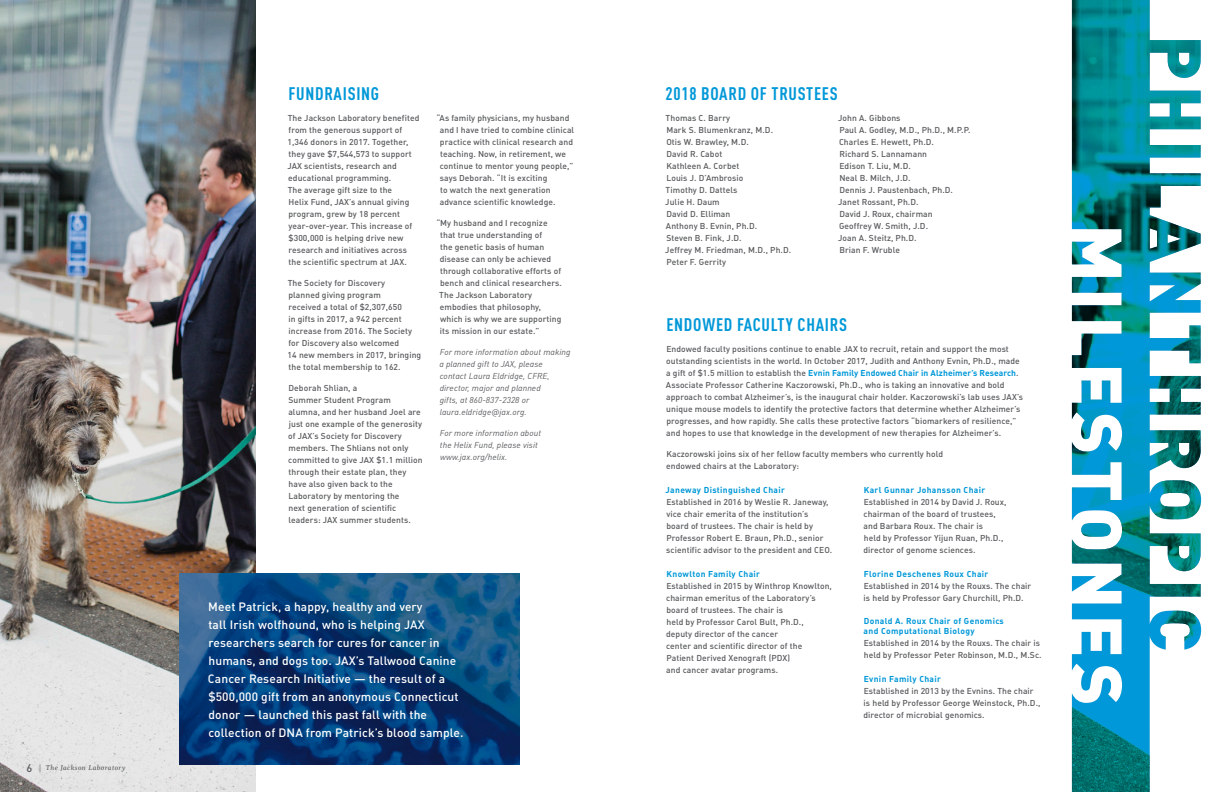
<style>
.page{position:relative;width:1224px;height:792px;background:#fff}
.page>*{position:absolute;margin:0;border:0;box-sizing:border-box;transform-origin:0 0}
.Paragraph_Style_2{font:700 condensed 18px "DINOT";letter-spacing:.04em;color:#0098d8}
.Paragraph_Style_2-2{font:500 12px/18px "DINOT";letter-spacing:.01em;color:#fff}
.Paragraph_Style_2-3{font:500 8.5px/12px "DINOT";letter-spacing:.01em;color:#57595b}
.Paragraph_Style_2-4{font:italic 8.5px/12px "DINOT";letter-spacing:.01em;color:#57595b}
.Paragraph_Style_2-5{font:700 8.5px/10.2px "DINOT";letter-spacing:.04em;color:#0098d8}
.t1{font:8px "Whitman Semibold Italic Os F";letter-spacing:.05em;color:#57595b}
.s1{font-family:"DINOT";font-weight:500;font-size:11px}
.s2{font-weight:700;color:#0098d8}
</style>
<div class="page">
<img style="left:0;top:0;width:255px;height:792px">
<svg style="left:180px;top:573px;width:340px;height:191px;background:#0c4279"></svg>
<svg style="left:1072px;top:0;width:129px;height:792px"></svg>
<p class="t1" style="left:27px;top:763px;width:100px"><span class="s1">6</span> | The Jackson Laboratory</p>
<p class="Paragraph_Style_2" style="left:288px;top:83px;width:92px">FUNDRAISING</p>
<p class="Paragraph_Style_2-3" style="left:287px;top:112px;width:134px">The Jackson Laboratory benefited from the generous support of<br>1,346 donors in 2017. Together, they gave $7,544,573 to support<br>JAX scientists, research and educational programming.<br>The average gift size to the<br>Helix Fund, JAX’s annual giving program, grew by 18 percent year‑over-year. This increase of $300,000 is helping drive new research and initiatives across the scientific spectrum at JAX.</p>
<p class="Paragraph_Style_2-3" style="left:288px;top:277px;width:135px">The Society for Discovery<br>planned giving program<br>received a total of $2,307,650<br>in gifts in 2017, a 942 percent increase from 2016. The Society for Discovery also welcomed<br>14 new members in 2017, bringing the total membership to 162.</p>
<p class="Paragraph_Style_2-3" style="left:288px;top:382px;width:136px">Deborah Shlian, a<br>Summer Student Program alumna, and her husband Joel are just one example of the generosity of JAX’s Society for Discovery members. The Shlians not only committed to give JAX $1.1 million through their estate plan, they have also given back to the<br>Laboratory by mentoring the<br>next generation of scientific leaders: JAX summer students.</p>
<p class="Paragraph_Style_2-3" style="left:440px;top:112px;width:136px;text-indent:-3px">“As family physicians, my husband and I have tried to combine clinical practice with clinical research and teaching. Now, in retirement, we continue to mentor young people,” says Deborah. “It is exciting<br>to watch the next generation advance scientific knowledge.</p>
<p class="Paragraph_Style_2-3" style="left:439px;top:217px;width:124px;text-indent:-3px">“My husband and I recognize that true understanding of<br>the genetic basis of human disease can only be achieved through collaborative efforts of bench and clinical researchers.<br>The Jackson Laboratory embodies that philosophy, which is why we are supporting its mission in our estate.”</p>
<p class="Paragraph_Style_2-4" style="left:439px;top:346px;width:133px">For more information about making a planned gift to JAX, please contact Laura Eldridge, CFRE, director, major and planned<br>gifts, at 860‑837‑2328 or laura.eldridge@jax.org.</p>
<p class="Paragraph_Style_2-4" style="left:440px;top:427px;width:103px">For more information about the Helix Fund, please visit www.jax.org/helix.</p>
<p class="Paragraph_Style_2-2" style="left:208px;top:598px;width:257px">Meet Patrick, a happy, healthy and very<br>tall Irish wolfhound, who is helping JAX researchers search for cures for cancer in humans, and dogs too. JAX’s Tallwood Canine Cancer Research Initiative — the result of a $500,000 gift from an anonymous Connecticut donor — launched this past fall with the collection of DNA from Patrick’s blood sample.</p>
<p class="Paragraph_Style_2" style="left:666px;top:83px;width:174px">2018 BOARD OF TRUSTEES</p>
<p class="Paragraph_Style_2-3" style="left:666px;top:112px;width:66px">Thomas C. Barry</p>
<p class="Paragraph_Style_2-3" style="left:666px;top:124px;width:108px">Mark S. Blumenkranz, M.D.</p>
<p class="Paragraph_Style_2-3" style="left:666px;top:136px;width:84px">Otis W. Brawley, M.D.</p>
<p class="Paragraph_Style_2-3" style="left:666px;top:148px;width:57px">David R. Cabot</p>
<p class="Paragraph_Style_2-3" style="left:666px;top:160px;width:74px">Kathleen A. Corbet</p>
<p class="Paragraph_Style_2-3" style="left:666px;top:172px;width:78px">Louis J. D’Ambrosio</p>
<p class="Paragraph_Style_2-3" style="left:666px;top:184px;width:73px">Timothy D. Dattels</p>
<p class="Paragraph_Style_2-3" style="left:665px;top:196px;width:56px">Julie H. Daum</p>
<p class="Paragraph_Style_2-3" style="left:666px;top:208px;width:65px">David D. Elliman</p>
<p class="Paragraph_Style_2-3" style="left:666px;top:220px;width:93px">Anthony B. Evnin, Ph.D.</p>
<p class="Paragraph_Style_2-3" style="left:666px;top:232px;width:77px">Steven B. Fink, J.D.</p>
<p class="Paragraph_Style_2-3" style="left:665px;top:244px;width:127px">Jeffrey M. Friedman, M.D., Ph.D.</p>
<p class="Paragraph_Style_2-3" style="left:666px;top:256px;width:61px">Peter F. Gerrity</p>
<p class="Paragraph_Style_2-3" style="left:838px;top:112px;width:64px">John A. Gibbons</p>
<p class="Paragraph_Style_2-3" style="left:839px;top:124px;width:133px">Paul A. Godley, M.D., Ph.D., M.P.P.</p>
<p class="Paragraph_Style_2-3" style="left:839px;top:136px;width:96px">Charles E. Hewett, Ph.D.</p>
<p class="Paragraph_Style_2-3" style="left:839px;top:148px;width:89px">Richard S. Lannamann</p>
<p class="Paragraph_Style_2-3" style="left:839px;top:160px;width:73px">Edison T. Liu, M.D.</p>
<p class="Paragraph_Style_2-3" style="left:839px;top:172px;width:73px">Neal B. Milch, J.D.</p>
<p class="Paragraph_Style_2-3" style="left:839px;top:184px;width:115px">Dennis J. Paustenbach, Ph.D.</p>
<p class="Paragraph_Style_2-3" style="left:838px;top:196px;width:82px">Janet Rossant, Ph.D.</p>
<p class="Paragraph_Style_2-3" style="left:839px;top:208px;width:95px">David J. Roux, chairman</p>
<p class="Paragraph_Style_2-3" style="left:839px;top:220px;width:91px">Geoffrey W. Smith, J.D.</p>
<p class="Paragraph_Style_2-3" style="left:838px;top:232px;width:80px">Joan A. Steitz, Ph.D.</p>
<p class="Paragraph_Style_2-3" style="left:839px;top:244px;width:62px">Brian F. Wruble</p>
<p class="Paragraph_Style_2" style="left:666px;top:314px;width:182px">ENDOWED FACULTY CHAIRS</p>
<p class="Paragraph_Style_2-3" style="left:666px;top:343px;width:359px">Endowed faculty positions continue to enable JAX to recruit, retain and support the most outstanding scientists in the world. In October 2017, Judith and Anthony Evnin, Ph.D., made a gift of $1.5 million to establish the <span class="s2">Evnin Family Endowed Chair in Alzheimer’s Research</span>.<br>Associate Professor Catherine Kaczorowski, Ph.D., who is taking an innovative and bold approach to combat Alzheimer’s, is the inaugural chair holder. Kaczorowski’s lab uses JAX’s unique mouse models to identify the protective factors that determine whether Alzheimer’s progresses, and how rapidly. She calls these protective factors “biomarkers of resilience,” and hopes to use that knowledge in the development of new therapies for Alzheimer’s.</p>
<p class="Paragraph_Style_2-3" style="left:666px;top:448px;width:278px">Kaczorowski joins six of her fellow faculty members who currently hold endowed chairs at the Laboratory:</p>
<p class="Paragraph_Style_2-3" style="left:666px;top:484px;width:168px"><span class="s2">Janeway Distinguished Chair </span>Established in 2016 by Weslie R. Janeway, vice chair emerita of the institution’s<br>board of trustees. The chair is held by Professor Robert E. Braun, Ph.D., senior scientific advisor to the president and CEO.</p>
<p class="Paragraph_Style_2-3" style="left:666px;top:567px;width:167px"><span class="s2">Knowlton Family Chair<br></span>Established in 2015 by Winthrop Knowlton, chairman emeritus of the Laboratory’s board of trustees. The chair is<br>held by Professor Carol Bult, Ph.D.,<br>deputy director of the cancer<br>center and scientific director of the Patient Derived Xenograft (PDX)<br>and cancer avatar programs.</p>
<p class="Paragraph_Style_2-3" style="left:863px;top:484px;width:145px"><span class="s2">Karl Gunnar Johansson Chair<br></span>Established in 2014 by David J. Roux, chairman of the board of trustees, and Barbara Roux. The chair is<br>held by Professor Yijun Ruan, Ph.D., director of genome sciences.</p>
<p class="Paragraph_Style_2-3" style="left:864px;top:567px;width:169px"><span class="s2">Florine Deschenes Roux Chair<br></span>Established in 2014 by the Rouxs. The chair is held by Professor Gary Churchill, Ph.D.</p>
<p class="Paragraph_Style_2-5" style="left:864px;top:616px;width:142px">Donald A. Roux Chair of Genomics and Computational Biology</p>
<p class="Paragraph_Style_2-3" style="left:864px;top:637px;width:179px">Established in 2014 by the Rouxs. The chair is held by Professor Peter Robinson, M.D., M.Sc.</p>
<p class="Paragraph_Style_2-3" style="left:863px;top:673px;width:179px"><span class="s2">Evnin Family Chair<br></span>Established in 2013 by the Evnins. The chair is held by Professor George Weinstock, Ph.D., director of microbial genomics.</p>
</div>
